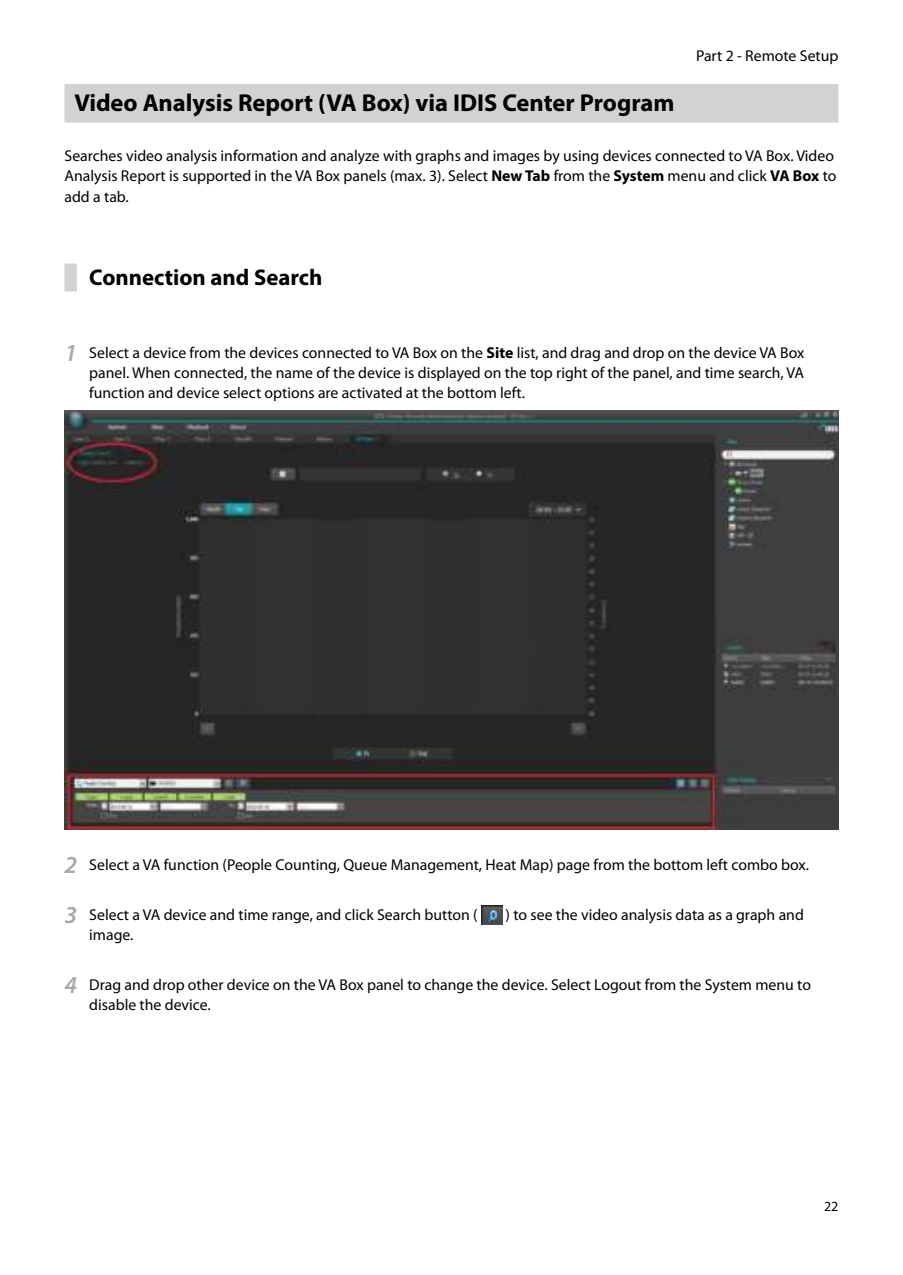
<style>
.page{position:relative;width:903px;height:1275px;background:#fff}
.page>*{position:absolute;margin:0;border:0;box-sizing:border-box;transform-origin:0 0}
.t1{font:700 24.5px "Myriad Pro";color:#000}
.t2{font:700 22.75px "Myriad Pro";color:#000}
.t3{font:15.75px/20.1px "Myriad Pro";color:#000}
.t4{font:14px "Myriad Pro";color:#000}
.s1{font-weight:700}
.s2{font-weight:600;font-style:italic;font-size:24.5px;color:#a7a9ab}
</style>
<div class="page">
<div style="left:64px;top:84px;width:774px;height:39px;background:#d1d2d4"></div>
<div style="left:64px;top:264px;width:13px;height:28px;background:#d1d2d4"></div>
<img style="left:64px;top:410px;width:774px;height:419px">
<img style="left:481px;top:905px;width:21px;height:20px">
<p class="t3" style="left:696px;top:47px;width:144px">Part 2 - Remote Setup</p>
<h1 class="t1" style="left:74px;top:94px;width:601px">Video Analysis Report (VA Box) via IDIS Center Program</h1>
<p class="t3" style="left:64px;top:147px;width:773px">Searches video analysis information and analyze with graphs and images by using devices connected to VA Box. Video<br>Analysis Report is supported in the VA Box panels (max. 3). Select <span class="s1">New Tab</span> from the <span class="s1">System</span> menu and click <span class="s1">VA Box</span> to add a tab.</p>
<h2 class="t2" style="left:89px;top:269px;width:235px">Connection and Search</h2>
<p class="t3" style="left:89px;top:344px;width:717px;text-align:justify;text-indent:-25px"><span class="s2">1</span> Select a device from the devices connected to VA Box on the <span class="s1">Site</span> list, and drag and drop on the device VA Box panel. When connected, the name of the device is displayed on the top right of the panel, and time search, VA function and device select options are activated at the bottom left.</p>
<p class="t3" style="left:64px;top:856px;width:746px"><span class="s2">2</span> Select a VA function (People Counting, Queue Management, Heat Map) page from the bottom left combo box.</p>
<p class="t3" style="left:64px;top:906px;width:415px"><span class="s2">3</span> Select a VA device and time range, and click Search button (</p>
<p class="t3" style="left:506px;top:906px;width:300px">) to see the video analysis data as a graph and</p>
<p class="t3" style="left:89px;top:926px;width:46px">image.</p>
<p class="t3" style="left:89px;top:976px;width:723px;text-indent:-25px"><span class="s2">4</span> Drag and drop other device on the VA Box panel to change the device. Select Logout from the System menu to disable the device.</p>
<p class="t4" style="left:824px;top:1201px;width:16px">22</p>
</div>
